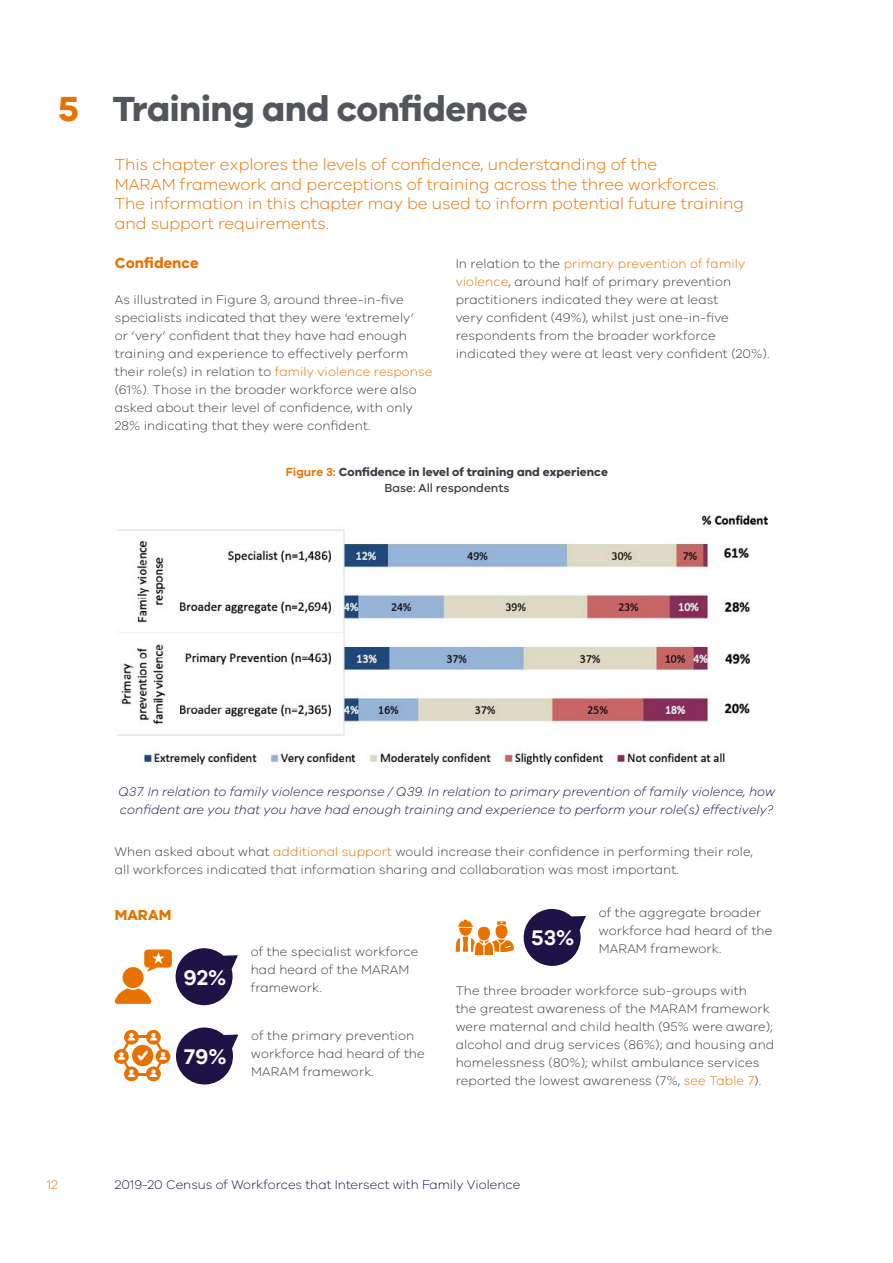
<style>
.page{position:relative;width:893px;height:1263px;background:#fff}
.page>*{position:absolute;margin:0;border:0;box-sizing:border-box;transform-origin:0 0}
.t1{font:700 36px "VIC";letter-spacing:-.015em;color:#52555b}
.t2{font:600 21.9px "VIC";color:#fff}
.t3{font:300 16.5px/19.5px "VIC";color:#e67200}
.t4{font:700 15px "VIC";color:#e67200}
.t5{font:300 12.9px/18px "VIC";letter-spacing:.01em;color:#3b3c43}
.t6{font:italic 300 12.9px/18px "VIC";color:#1e1246}
.t7{font:300 12.9px "VIC";color:#1e1246}
.t8{font:300 12.9px "VIC";color:#e67200}
.t9{font:700 12px/16.5px "VIC";color:#3b3c43;text-align:center}
.s1{color:#e67200}
.s2{font-weight:600;color:#e67200}
.s3{font-weight:500}
</style>
<div class="page">
<img style="left:117px;top:514px;width:650px;height:252px">
<svg style="left:114px;top:948px;width:124px;height:58px"></svg>
<svg style="left:114px;top:1027px;width:124px;height:58px"></svg>
<svg style="left:523px;top:908px;width:63px;height:58px"></svg>
<svg style="left:456px;top:920px;width:58px;height:35px"></svg>
<h1 class="t1" style="left:58px;top:87px;width:471px"><span class="s1">5</span> Training and confidence</h1>
<p class="t3" style="left:115px;top:154px;width:631px">This chapter explores the levels of confidence, understanding of the<br>MARAM framework and perceptions of training across the three workforces.<br>The information in this chapter may be used to inform potential future training and support requirements.</p>
<p class="t4" style="left:115px;top:254px;width:85px">Confidence</p>
<p class="t5" style="left:115px;top:290px;width:319px">As illustrated in Figure 3, around three-in-five specialists indicated that they were ‘extremely’<br>or ‘very’ confident that they have had enough training and experience to effectively perform their role(s) in relation to <span class="s1">family violence response </span>(61%). Those in the broader workforce were also asked about their level of confidence, with only 28% indicating that they were confident.</p>
<p class="t5" style="left:456px;top:254px;width:315px">In relation to the <span class="s1">primary prevention of family violence</span>, around half of primary prevention practitioners indicated they were at least<br>very confident (49%), whilst just one-in-five respondents from the broader workforce indicated they were at least very confident (20%).</p>
<p class="t9" style="left:286px;top:463px;width:324px"><span class="s2">Figure 3:</span> Confidence in level of training and experience<br><span class="s3">Base: All respondents</span></p>
<p class="t6" style="left:118px;top:782px;width:658px">Q37. In relation to family violence response / Q39. In relation to primary prevention of family violence, how confident are you that you have had enough training and experience to perform your role(s) effectively?</p>
<p class="t5" style="left:115px;top:842px;width:640px">When asked about what <span class="s1">additional support</span> would increase their confidence in performing their role, all workforces indicated that information sharing and collaboration was most important.</p>
<p class="t4" style="left:115px;top:905px;width:58px">MARAM</p>
<h2 class="t2" style="left:183px;top:964px;width:45px">92%</h2>
<h2 class="t2" style="left:184px;top:1043px;width:44px">79%</h2>
<p class="t5" style="left:251px;top:942px;width:169px">of the specialist workforce had heard of the MARAM framework.</p>
<p class="t5" style="left:251px;top:1026px;width:175px">of the primary prevention workforce had heard of the<br>MARAM framework.</p>
<p class="t5" style="left:599px;top:904px;width:175px">of the aggregate broader workforce had heard of the<br>MARAM framework.</p>
<p class="t5" style="left:456px;top:982px;width:320px">The three broader workforce sub-groups with<br>the greatest awareness of the MARAM framework were maternal and child health (95% were aware); alcohol and drug services (86%); and housing and homelessness (80%); whilst ambulance services reported the lowest awareness (7%, <span class="s1">see Table 7</span>).</p>
<h2 class="t2" style="left:532px;top:925px;width:44px">53%</h2>
<p class="t8" style="left:47px;top:1177px;width:13px">12</p>
<p class="t7" style="left:115px;top:1177px;width:407px">2019-20 Census of Workforces that Intersect with Family Violence</p>
</div>
